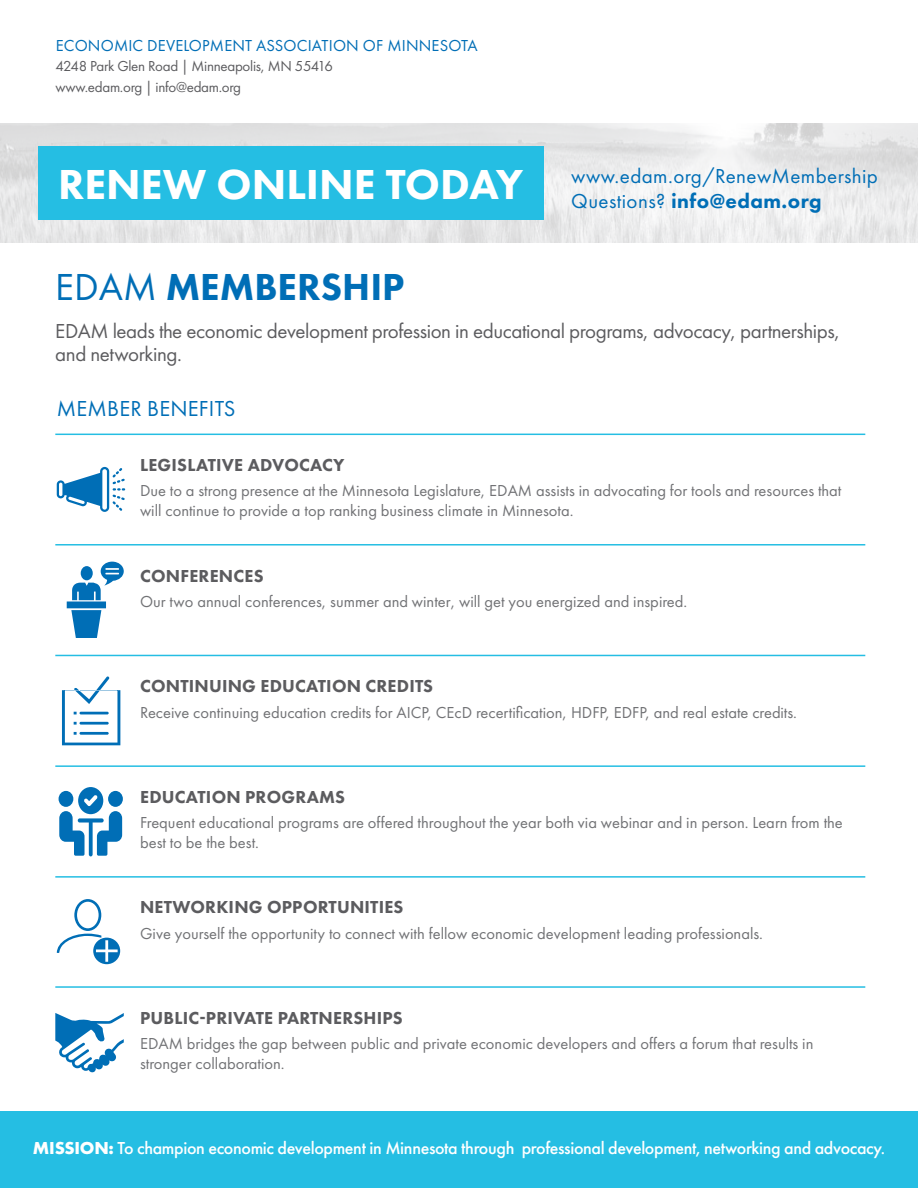
<style>
.page{position:relative;width:918px;height:1188px;background:#fff}
.page>*{position:absolute;margin:0;border:0;box-sizing:border-box;transform-origin:0 0}
.t1{font:800 43.5px "Futura PT";color:#fff}
.t2{font:800 39px "Futura PT";color:#006eb6}
.t3{font:22.5px "Futura PT";letter-spacing:.01em;color:#006eb6}
.t4{font:21px/22.5px "Futura PT";letter-spacing:-.02em;color:#5c5c5f}
.t5{font:21px "Futura PT";letter-spacing:.02em;color:#006eb6}
.t6{font:800 21px "Futura PT";letter-spacing:.02em;color:#006eb6}
.t7{font:800 18px "Futura PT";letter-spacing:.01em;color:#5c5c5f}
.t8{font:500 18px "Futura PT";letter-spacing:-.02em;color:#fff}
.t9{font:16.5px/19.5px "Futura PT";color:#717275}
.t10{font:16.5px "Futura PT";letter-spacing:.01em;color:#006eb6}
.t11{font:15px "Futura PT";letter-spacing:-.02em;color:#5c5c5f}
.s1{font-weight:400}
.s2{font-weight:700}
</style>
<div class="page">
<div style="left:0;top:1112px;width:918px;height:76px;background:#25bee3"></div>
<img style="left:0;top:123px;width:918px;height:119px">
<svg style="left:57px;top:899px;width:63px;height:65px"></svg>
<svg style="left:62px;top:676px;width:58px;height:69px"></svg>
<svg style="left:57px;top:467px;width:68px;height:45px"></svg>
<svg style="left:67px;top:562px;width:57px;height:76px"></svg>
<svg style="left:55px;top:1013px;width:69px;height:59px"></svg>
<svg style="left:59px;top:787px;width:63px;height:69px"></svg>
<div style="left:38px;top:146px;width:505px;height:74px;background:#25bee3"></div>
<hr style="left:55px;top:876px;width:810px;height:2px;background:#25bee3">
<hr style="left:55px;top:765px;width:810px;height:2px;background:#25bee3">
<hr style="left:55px;top:655px;width:810px;height:1px;background:#25bee3">
<hr style="left:55px;top:544px;width:810px;height:2px;background:#25bee3">
<hr style="left:55px;top:434px;width:810px;height:1px;background:#25bee3">
<hr style="left:55px;top:986px;width:810px;height:2px;background:#25bee3">
<p class="t10" style="left:56px;top:35px;width:424px">ECONOMIC DEVELOPMENT ASSOCIATION OF MINNESOTA</p>
<p class="t11" style="left:56px;top:57px;width:279px">4248 Park Glen Road | Minneapolis, MN 55416</p>
<p class="t11" style="left:56px;top:78px;width:187px">www.edam.org | info@edam.org</p>
<p class="t1" style="left:58px;top:158px;width:467px">RENEW ONLINE TODAY</p>
<p class="t5" style="left:571px;top:163px;width:308px">www.edam.org/RenewMembership</p>
<p class="t6" style="left:571px;top:188px;width:252px"><span class="s1">Questions?</span> info@edam.org</p>
<p class="t2" style="left:55px;top:263px;width:351px"><span class="s1">EDAM</span> MEMBERSHIP</p>
<p class="t4" style="left:55px;top:320px;width:786px">EDAM leads the economic development profession in educational programs, advocacy, partnerships, and networking.</p>
<p class="t3" style="left:57px;top:395px;width:180px">MEMBER BENEFITS</p>
<p class="t7" style="left:140px;top:454px;width:206px">LEGISLATIVE ADVOCACY</p>
<p class="t9" style="left:140px;top:481px;width:703px">Due to a strong presence at the Minnesota Legislature, EDAM assists in advocating for tools and resources that will continue to provide a top ranking business climate in Minnesota.</p>
<p class="t7" style="left:140px;top:564px;width:125px">CONFERENCES</p>
<p class="t9" style="left:140px;top:592px;width:549px">Our two annual conferences, summer and winter, will get you energized and inspired.</p>
<p class="t7" style="left:140px;top:675px;width:294px">CONTINUING EDUCATION CREDITS</p>
<p class="t9" style="left:140px;top:702px;width:658px">Receive continuing education credits for AICP, CEcD recertification, HDFP, EDFP, and real estate credits.</p>
<p class="t7" style="left:140px;top:786px;width:207px">EDUCATION PROGRAMS</p>
<p class="t9" style="left:140px;top:813px;width:704px">Frequent educational programs are offered throughout the year both via webinar and in person. Learn from the best to be the best.</p>
<p class="t7" style="left:140px;top:896px;width:265px">NETWORKING OPPORTUNITIES</p>
<p class="t9" style="left:140px;top:924px;width:625px">Give yourself the opportunity to connect with fellow economic development leading professionals.</p>
<p class="t7" style="left:140px;top:1007px;width:264px">PUBLIC-PRIVATE PARTNERSHIPS</p>
<p class="t9" style="left:140px;top:1034px;width:675px">EDAM bridges the gap between public and private economic developers and offers a forum that results in stronger collaboration.</p>
<p class="t8" style="left:33px;top:1137px;width:854px"><span class="s2">MISSION:</span> To champion economic development in Minnesota through professional development, networking and advocacy.</p>
</div>
